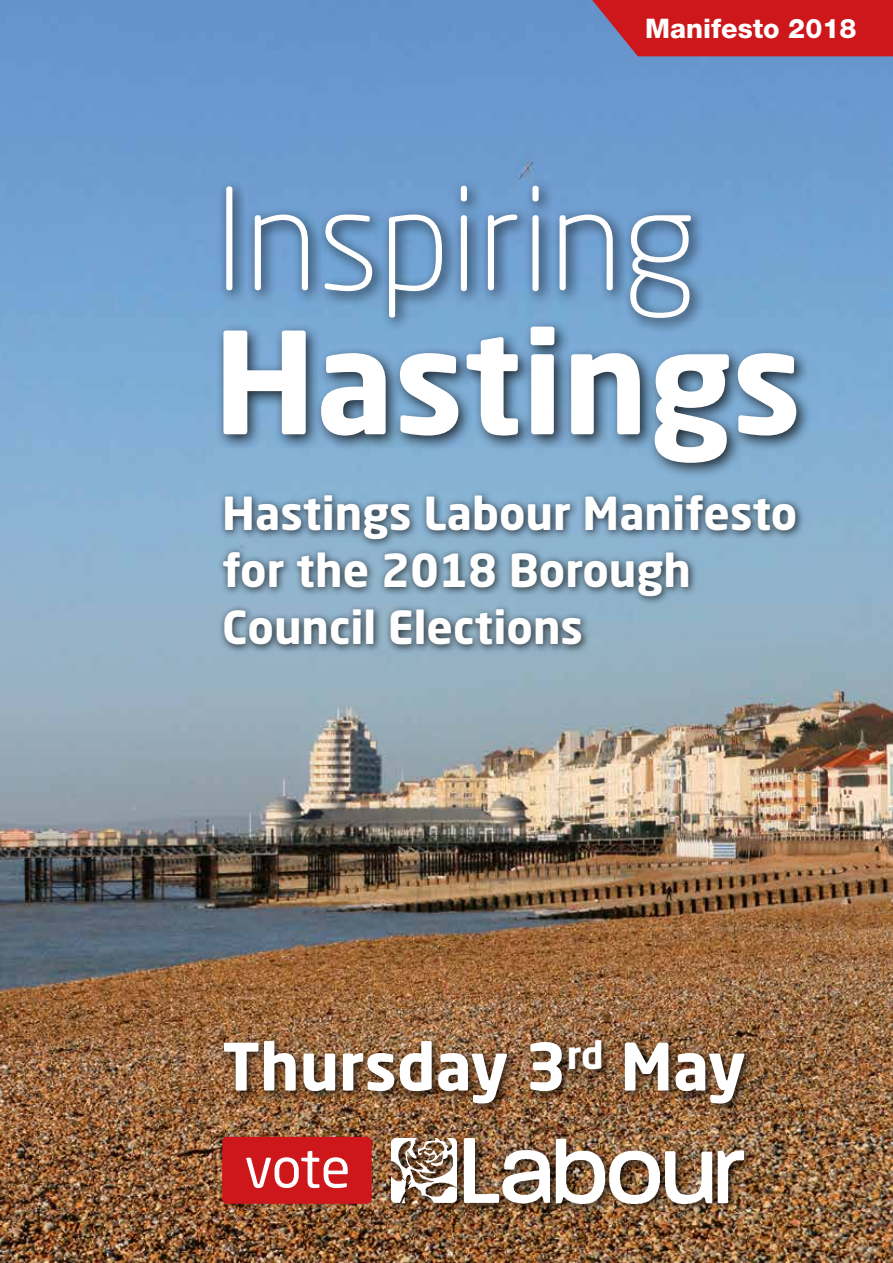
<style>
.page{position:relative;width:893px;height:1263px;background:#fff}
.page>*{position:absolute;margin:0;border:0;box-sizing:border-box;transform-origin:0 0}
.t1{font:300 139.65px "Neo Sans Std";color:#fff}
.t2{font:700 139.65px "Neo Sans Std";color:#fff}
.t3{font:700 64.5px "Neo Sans Std";color:#fff}
.t4{font:700 45px/57px "Neo Sans Std";color:#fff}
.t5{font:800 27px "Helvetica Neue LT Std";color:#fff}
</style>
<div class="page">
<img style="left:0;top:0;width:893px;height:1263px">
<div style="left:386px;top:1133px;width:368px;height:81px;background:#000;opacity:.75"></div>
<img style="left:391px;top:1138px;width:352px;height:65px">
<div style="left:222px;top:1137px;width:150px;height:67px;background:#cd171a;border-radius:5px"></div>
<svg style="left:246px;top:1151px;width:102px;height:37px"></svg>
<div style="left:219px;top:1035px;width:536px;height:79px;background:#000;opacity:.75"></div>
<svg style="left:592px;top:0;width:301px;height:56px;background:#c52027"></svg>
<div style="left:216px;top:179px;width:596px;height:300px;background:#000;opacity:.75"></div>
<div style="left:217px;top:488px;width:588px;height:166px;background:#000;opacity:.75"></div>
<p class="t5" style="left:645px;top:13px;width:213px">Manifesto 2018</p>
<h1 class="t1" style="left:214px;top:156px;width:485px">Inspiring</h1>
<h1 class="t2" style="left:214px;top:293px;width:590px">Hastings</h1>
<p class="t4" style="left:222px;top:484px;width:577px">Hastings Labour Manifesto for the 2018 Borough<br>Council Elections</p>
<h2 class="t3" style="left:222px;top:1025px;width:525px">Thursday 3<sup>rd</sup> May</h2>
</div>
